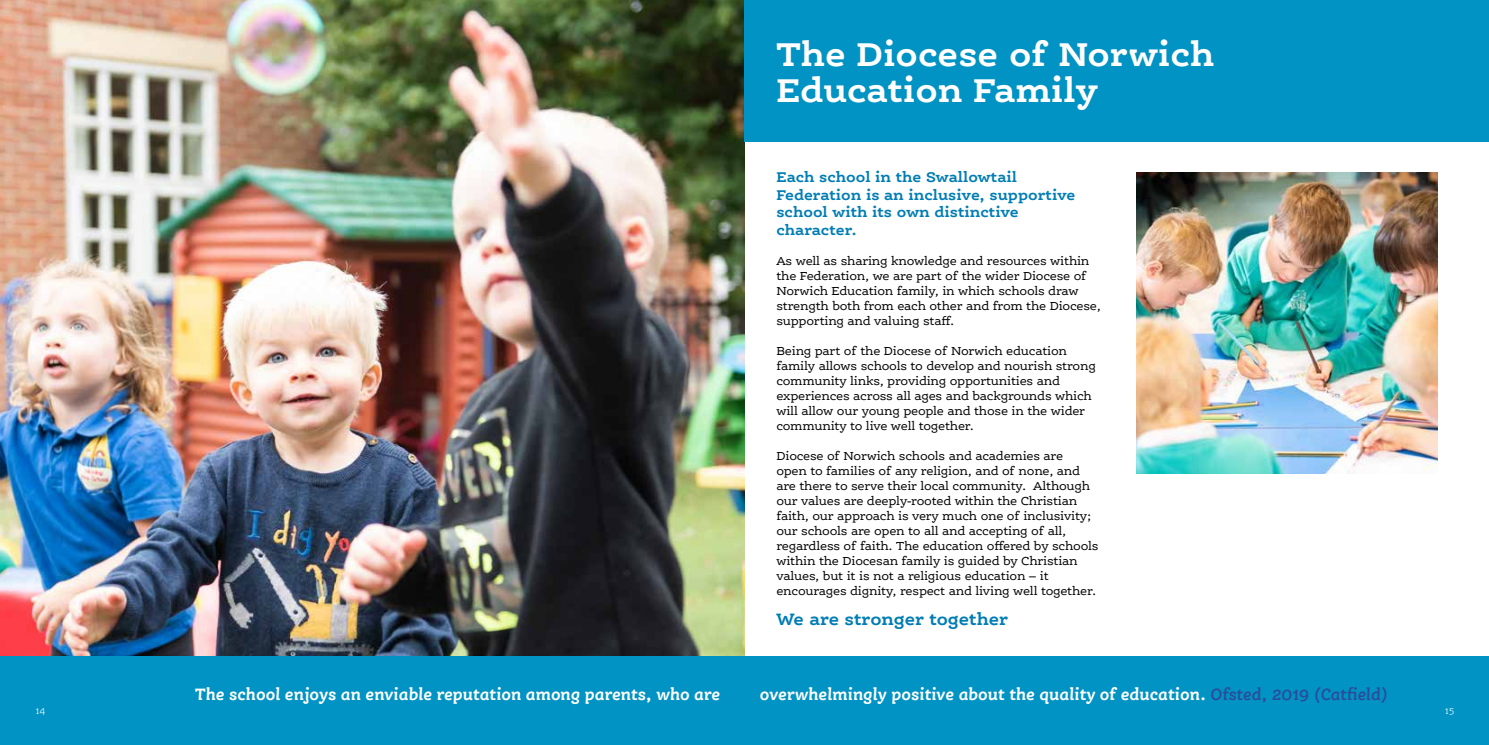
<style>
.page{position:relative;width:1489px;height:745px;background:#fff}
.page>*{position:absolute;margin:0;border:0;box-sizing:border-box;transform-origin:0 0}
.t1{font:700 35px/36.2px "Ernestine Pro";color:#fff}
.t2{font:italic 700 17.5px "Ernestine Pro";color:#fff}
.t3{font:700 17.5px "Ernestine Pro";color:#007db4}
.t4{font:700 15px/17.5px "Ernestine Pro";color:#007db4}
.t5{font:12.5px/15px "Ernestine Pro";letter-spacing:-.02em;color:#000}
.t6{font:300 10px "Ernestine Pro";color:#fff}
.s1{font-weight:600;color:#2c4a9a}
</style>
<div class="page">
<img style="left:0;top:0;width:744px;height:655px">
<div style="left:744px;top:0;width:744px;height:142px;background:#0093c3"></div>
<div style="left:0;top:655px;width:1488px;height:89px;background:#0093c3"></div>
<img style="left:1136px;top:172px;width:301px;height:301px">
<h1 class="t1" style="left:776px;top:35px;width:439px">The Diocese of Norwich<br>Education Family</h1>
<p class="t4" style="left:776px;top:168px;width:300px">Each school in the Swallowtail<br>Federation is an inclusive, supportive school with its own distinctive character.</p>
<p class="t5" style="left:776px;top:253px;width:326px">As well as sharing knowledge and resources within the Federation, we are part of the wider Diocese of Norwich Education family, in which schools draw strength both from each other and from the Diocese, supporting and valuing staff.</p>
<p class="t5" style="left:776px;top:343px;width:321px">Being part of the Diocese of Norwich education family allows schools to develop and nourish strong community links, providing opportunities and experiences across all ages and backgrounds which will allow our young people and those in the wider community to live well together.</p>
<p class="t5" style="left:776px;top:448px;width:324px">Diocese of Norwich schools and academies are<br>open to families of any religion, and of none, and are there to serve their local community. Although our values are deeply-rooted within the Christian faith, our approach is very much one of inclusivity; our schools are open to all and accepting of all, regardless of faith. The education offered by schools within the Diocesan family is guided by Christian values, but it is not a religious education – it encourages dignity, respect and living well together.</p>
<h2 class="t3" style="left:776px;top:608px;width:233px">We are stronger together</h2>
<h2 class="t2" style="left:195px;top:682px;width:526px">The school enjoys an enviable reputation among parents, who are</h2>
<h2 class="t2" style="left:759px;top:682px;width:630px">overwhelmingly positive about the quality of education. <span class="s1">Ofsted, 2019 (Catfield)</span></h2>
<p class="t6" style="left:35px;top:704px;width:12px">14</p>
<p class="t6" style="left:1444px;top:704px;width:11px">15</p>
</div>
